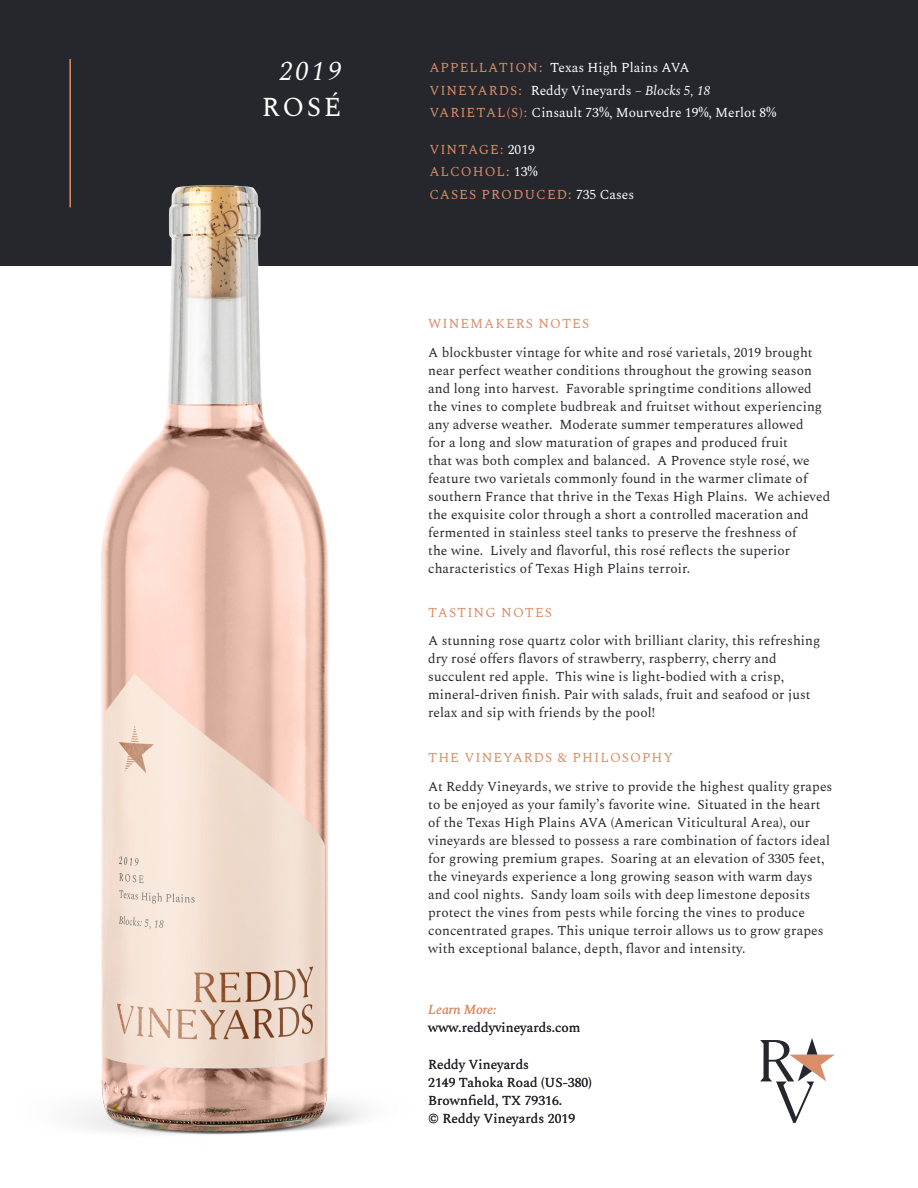
<style>
.page{position:relative;width:918px;height:1188px;background:#fff}
.page>*{position:absolute;margin:0;border:0;box-sizing:border-box;transform-origin:0 0}
.t1{font:italic 27px "Spectral";color:#fff}
.t2{font:27px "Spectral";color:#fff}
.t3{font:13.5px/18px "Spectral";letter-spacing:.005em;color:#25272c}
.t4{font:13.5px "Spectral";color:#fff}
.t5{font:13.5px/22.5px "Spectral";letter-spacing:.075em;color:#da8d69}
.t6{font:italic 13.5px "Spectral";color:#da8d69}
.s1{color:#da8d69}
.s2{font-style:italic}
.s3{color:#fff}
</style>
<div class="page">
<svg style="left:760px;top:1038px;width:75px;height:85px"></svg>
<div style="left:0;top:0;width:918px;height:266px;background:#25272c"></div>
<img style="left:69px;top:186px;width:296px;height:949px">
<hr style="left:69px;top:59px;width:2px;height:148px;background:#da8d69">
<p class="t1" style="left:279px;top:51px;width:64px">2019</p>
<p class="t2" style="left:262px;top:87px;width:81px">ROSÉ</p>
<p class="t4" style="left:429px;top:58px;width:262px"><span class="s1">APPELLATION:</span> Texas High Plains AVA</p>
<p class="t4" style="left:429px;top:80px;width:283px"><span class="s1">VINEYARDS:</span> Reddy Vineyards – <span class="s2">Blocks 5, 18</span></p>
<p class="t4" style="left:429px;top:103px;width:349px"><span class="s1">VARIETAL(S):</span> Cinsault 73%, Mourvedre 19%, Merlot 8%</p>
<p class="t5" style="left:429px;top:137px;width:110px">VINTAGE: <span class="s3">2019<br></span>ALCOHOL: <span class="s3">13%</span></p>
<p class="t5" style="left:429px;top:182px;width:206px">CASES PRODUCED: <span class="s3">735 Cases</span></p>
<p class="t5" style="left:428px;top:312px;width:162px">WINEMAKERS NOTES</p>
<p class="t3" style="left:428px;top:342px;width:404px">A blockbuster vintage for white and rosé varietals, 2019 brought near perfect weather conditions throughout the growing season and long into harvest. Favorable springtime conditions allowed the vines to complete budbreak and fruitset without experiencing any adverse weather. Moderate summer temperatures allowed<br>for a long and slow maturation of grapes and produced fruit<br>that was both complex and balanced. A Provence style rosé, we feature two varietals commonly found in the warmer climate of southern France that thrive in the Texas High Plains. We achieved the exquisite color through a short a controlled maceration and fermented in stainless steel tanks to preserve the freshness of<br>the wine. Lively and flavorful, this rosé reflects the superior characteristics of Texas High Plains terroir.</p>
<p class="t5" style="left:428px;top:600px;width:125px">TASTING NOTES</p>
<p class="t3" style="left:428px;top:631px;width:394px">A stunning rose quartz color with brilliant clarity, this refreshing dry rosé offers flavors of strawberry, raspberry, cherry and succulent red apple. This wine is light-bodied with a crisp, mineral-driven finish. Pair with salads, fruit and seafood or just relax and sip with friends by the pool!</p>
<p class="t5" style="left:428px;top:745px;width:247px">THE VINEYARDS &amp; PHILOSOPHY</p>
<p class="t3" style="left:428px;top:776px;width:406px">At Reddy Vineyards, we strive to provide the highest quality grapes to be enjoyed as your family’s favorite wine. Situated in the heart of the Texas High Plains AVA (American Viticultural Area), our vineyards are blessed to possess a rare combination of factors ideal for growing premium grapes. Soaring at an elevation of 3305 feet, the vineyards experience a long growing season with warm days and cool nights. Sandy loam soils with deep limestone deposits protect the vines from pests while forcing the vines to produce concentrated grapes. This unique terroir allows us to grow grapes with exceptional balance, depth, flavor and intensity.</p>
<p class="t6" style="left:428px;top:1000px;width:70px">Learn More:</p>
<p class="t3" style="left:428px;top:1018px;width:154px">www.reddyvineyards.com</p>
<p class="t3" style="left:428px;top:1054px;width:102px">Reddy Vineyards</p>
<p class="t3" style="left:428px;top:1072px;width:165px">2149 Tahoka Road (US-380)</p>
<p class="t3" style="left:428px;top:1090px;width:136px">Brownfield, TX 79316.</p>
<p class="t3" style="left:428px;top:1108px;width:148px">© Reddy Vineyards 2019</p>
</div>
